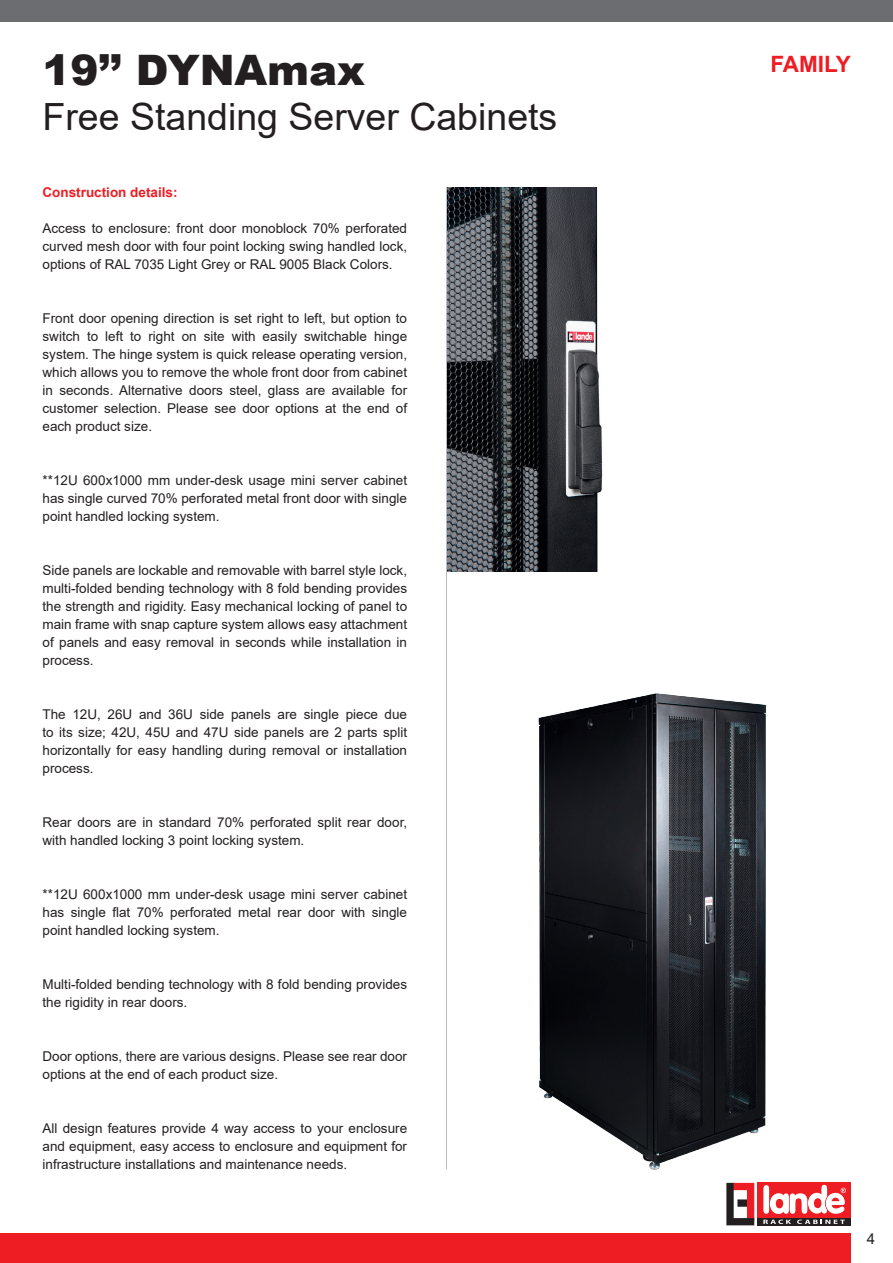
<style>
.page{position:relative;width:893px;height:1263px;background:#fff}
.page>*{position:absolute;margin:0;border:0;box-sizing:border-box;transform-origin:0 0}
.t1{font:900 42px "Arial";color:#231f20}
.t2{font:37.5px "Arial";color:#231f20}
.t3{font:700 22.5px "Arial";color:#ee1d23}
.t4{font:15px "Arial";color:#231f20}
.t5{font:13.5px/18px "Arial";color:#231f20;text-align:justify}
.t6{font:700 13.5px "Arial";color:#ee1d23}
</style>
<div class="page">
<div style="left:0;top:0;width:893px;height:21px;background:#6c6d70"></div>
<div style="left:0;top:1233px;width:850px;height:30px;background:#ee1d23"></div>
<div style="left:757px;top:1217px;width:93px;height:8px;background:#231f20"></div>
<div style="left:757px;top:1183px;width:93px;height:35px;background:#ee1d23"></div>
<svg style="left:726px;top:1183px;width:28px;height:42px"></svg>
<div style="left:737px;top:1199px;width:10px;height:8px;background:#231f20"></div>
<svg style="left:763px;top:1185px;width:83px;height:39px"></svg>
<img style="left:447px;top:187px;width:156px;height:385px">
<hr style="left:446px;top:187px;width:1px;height:982px;background:#bcbdc0">
<img style="left:538px;top:693px;width:229px;height:477px">
<h1 class="t1" style="left:43px;top:40px;width:324px">19’’ DYNAmax</h1>
<h2 class="t2" style="left:43px;top:91px;width:516px">Free Standing Server Cabinets</h2>
<p class="t6" style="left:43px;top:183px;width:137px">Construction details:</p>
<p class="t5" style="left:43px;top:219px;width:366px">Access to enclosure: front door monoblock 70% perforated curved mesh door with four point locking swing handled lock, options of RAL 7035 Light Grey or RAL 9005 Black Colors.</p>
<p class="t5" style="left:43px;top:309px;width:366px">Front door opening direction is set right to left, but option to switch to left to right on site with easily switchable hinge system. The hinge system is quick release operating version, which allows you to remove the whole front door from cabinet in seconds. Alternative doors steel, glass are available for customer selection. Please see door options at the end of each product size.</p>
<p class="t5" style="left:43px;top:471px;width:366px">**12U 600x1000 mm under-desk usage mini server cabinet has single curved 70% perforated metal front door with single point handled locking system.</p>
<p class="t5" style="left:43px;top:561px;width:366px">Side panels are lockable and removable with barrel style lock, multi-folded bending technology with 8 fold bending provides the strength and rigidity. Easy mechanical locking of panel to main frame with snap capture system allows easy attachment of panels and easy removal in seconds while installation in process.</p>
<p class="t5" style="left:43px;top:705px;width:366px">The 12U, 26U and 36U side panels are single piece due to its size; 42U, 45U and 47U side panels are 2 parts split horizontally for easy handling during removal or installation process.</p>
<p class="t5" style="left:43px;top:813px;width:366px">Rear doors are in standard 70% perforated split rear door, with handled locking 3 point locking system.</p>
<p class="t5" style="left:43px;top:885px;width:366px">**12U 600x1000 mm under-desk usage mini server cabinet has single flat 70% perforated metal rear door with single point handled locking system.</p>
<p class="t5" style="left:43px;top:975px;width:366px">Multi-folded bending technology with 8 fold bending provides the rigidity in rear doors.</p>
<p class="t5" style="left:43px;top:1047px;width:366px">Door options, there are various designs. Please see rear door options at the end of each product size.</p>
<p class="t5" style="left:43px;top:1119px;width:366px">All design features provide 4 way access to your enclosure and equipment, easy access to enclosure and equipment for infrastructure installations and maintenance needs.</p>
<h3 class="t3" style="left:770px;top:48px;width:82px">FAMILY</h3>
<p class="t4" style="left:867px;top:1228px;width:10px">4</p>
</div>
